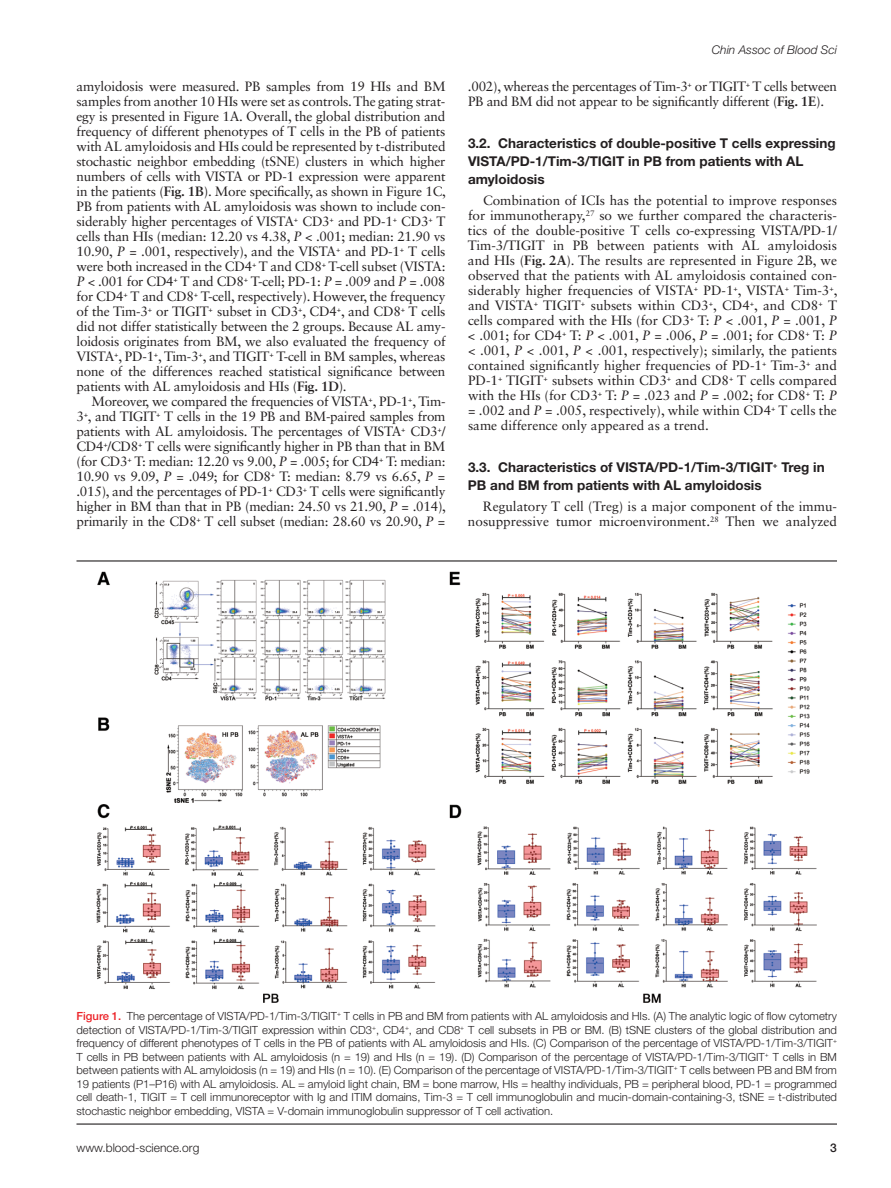
<style>
.page{position:relative;width:891px;height:1188px;background:#fff}
.page>*{position:absolute;margin:0;border:0;box-sizing:border-box;transform-origin:0 0}
.t1{font:13.5px/15px "Sabon LT Std";letter-spacing:-.015em;color:#231f20;text-align:justify}
.t2{font:700 13.5px/18px "Helvetica Neue LT Std";color:#231f20}
.t3{font:300 12px "Helvetica Neue LT Std";color:#231f20}
.t4{font:italic 300 12px "Helvetica Neue LT Std";color:#231f20}
.t5{font:500 12px "Helvetica Neue LT Std";color:#231f20}
.t6{font:300 11.25px/13.5px "Helvetica Neue LT Std";color:#231f20;text-align:justify}
.s1{font-weight:700}
.s2{font-style:italic}
.s3{font-weight:500;color:#ec2127}
</style>
<div class="page">
<img style="left:97px;top:572px;width:720px;height:431px">
<hr style="left:76px;top:560px;width:761px;height:2px;background:#231f20">
<hr style="left:76px;top:1124px;width:761px;height:1px;background:#231f20">
<p class="t1" style="left:76px;top:79px;width:371px">amyloidosis were measured. PB samples from 19 HIs and BM samples from another 10 HIs were set as controls. The gating strat&shy;egy is presented in Figure 1A. Overall, the global distribution and frequency of different phenotypes of T cells in the PB of patients with AL amyloidosis and HIs could be represented by t-distributed stochastic neighbor embedding (tSNE) clusters in which higher numbers of cells with VISTA or PD-1 expression were apparent in the patients (<span class="s1">Fig. 1B</span>). More specifically, as shown in Figure 1C, PB from patients with AL amyloidosis was shown to include con&shy;siderably higher percentages of VISTA<sup>+</sup> CD3<sup>+</sup> and PD-1<sup>+</sup> CD3<sup>+</sup> T cells than HIs (median: 12.20 vs 4.38, <span class="s2">P</span> &lt; .001; median: 21.90 vs 10.90, <span class="s2">P</span> = .001, respectively), and the VISTA<sup>+</sup> and PD-1<sup>+</sup> T cells were both increased in the CD4<sup>+</sup> T and CD8<sup>+</sup> T-cell subset (VISTA:<br><span class="s2">P</span> &lt; .001 for CD4<sup>+</sup> T and CD8<sup>+</sup> T-cell; PD-1: <span class="s2">P</span> = .009 and <span class="s2">P</span> = .008 for CD4<sup>+</sup> T and CD8<sup>+</sup> T-cell, respectively). However, the frequency of the Tim-3<sup>+</sup> or TIGIT<sup>+</sup> subset in CD3<sup>+</sup>, CD4<sup>+</sup>, and CD8<sup>+</sup> T cells did not differ statistically between the 2 groups. Because AL amy&shy;loidosis originates from BM, we also evaluated the frequency of VISTA<sup>+</sup>, PD-1<sup>+</sup>, Tim-3<sup>+</sup>, and TIGIT<sup>+</sup> T-cell in BM samples, whereas none of the differences reached statistical significance between patients with AL amyloidosis and HIs (<span class="s1">Fig. 1D</span>).</p>
<p class="t1" style="left:76px;top:394px;width:371px;text-indent:15px">Moreover, we compared the frequencies of VISTA<sup>+</sup>, PD-1<sup>+</sup>, Tim-3<sup>+</sup>, and TIGIT<sup>+</sup> T cells in the 19 PB and BM-paired samples from patients with AL amyloidosis. The percentages of VISTA<sup>+</sup> CD3<sup>+</sup>/ CD4<sup>+</sup>/CD8<sup>+</sup> T cells were significantly higher in PB than that in BM (for CD3<sup>+</sup> T: median: 12.20 vs 9.00, <span class="s2">P</span> = .005; for CD4<sup>+</sup> T: median:<br>10.90 vs 9.09, <span class="s2">P</span> = .049; for CD8<sup>+</sup> T: median: 8.79 vs 6.65, <span class="s2">P</span> = .015), and the percentages of PD-1<sup>+</sup> CD3<sup>+</sup> T cells were significantly higher in BM than that in PB (median: 24.50 vs 21.90, <span class="s2">P</span> = .014), primarily in the CD8<sup>+</sup> T cell subset (median: 28.60 vs 20.90, <span class="s2">P</span> =</p>
<p class="t4" style="left:712px;top:42px;width:127px">Chin Assoc of Blood Sci</p>
<p class="t1" style="left:468px;top:79px;width:371px">.002), whereas the percentages of Tim-3<sup>+</sup> or TIGIT<sup>+</sup> T cells between<br>PB and BM did not appear to be significantly different (<span class="s1">Fig. 1E</span>).</p>
<p class="t2" style="left:468px;top:134px;width:369px">3.2. Characteristics of double-positive T cells expressing<br>VISTA/PD-1/Tim-3/TIGIT in PB from patients with AL amyloidosis</p>
<p class="t1" style="left:468px;top:193px;width:371px;text-indent:15px">Combination of ICIs has the potential to improve responses for immunotherapy,<sup>27</sup> so we further compared the characteris&shy;tics of the double-positive T cells co-expressing VISTA/PD-1/ Tim-3/TIGIT in PB between patients with AL amyloidosis and HIs (<span class="s1">Fig. 2A</span>). The results are represented in Figure 2B, we observed that the patients with AL amyloidosis contained con&shy;siderably higher frequencies of VISTA<sup>+</sup> PD-1<sup>+</sup>, VISTA<sup>+</sup> Tim-3<sup>+</sup>, and VISTA<sup>+</sup> TIGIT<sup>+</sup> subsets within CD3<sup>+</sup>, CD4<sup>+</sup>, and CD8<sup>+</sup> T cells compared with the HIs (for CD3<sup>+</sup> T: <span class="s2">P</span> &lt; .001, <span class="s2">P</span> = .001, <span class="s2">P </span>&lt; .001; for CD4<sup>+</sup> T: <span class="s2">P</span> &lt; .001, <span class="s2">P</span> = .006, <span class="s2">P</span> = .001; for CD8<sup>+</sup> T: <span class="s2">P </span>&lt; .001, <span class="s2">P</span> &lt; .001, <span class="s2">P</span> &lt; .001, respectively); similarly, the patients contained significantly higher frequencies of PD-1<sup>+</sup> Tim-3<sup>+</sup> and PD-1<sup>+</sup> TIGIT<sup>+</sup> subsets within CD3<sup>+</sup> and CD8<sup>+</sup> T cells compared with the HIs (for CD3<sup>+</sup> T: <span class="s2">P</span> = .023 and <span class="s2">P</span> = .002; for CD8<sup>+</sup> T: <span class="s2">P </span>= .002 and <span class="s2">P</span> = .005, respectively), while within CD4<sup>+</sup> T cells the same difference only appeared as a trend.</p>
<p class="t2" style="left:468px;top:458px;width:358px">3.3. Characteristics of VISTA/PD-1/Tim-3/TIGIT<sup>+</sup> Treg in<br>PB and BM from patients with AL amyloidosis</p>
<p class="t1" style="left:468px;top:499px;width:371px;text-align:right">Regulatory T cell (Treg) is a major component of the immu&shy;nosuppressive tumor microenvironment.<sup>28</sup> Then we analyzed</p>
<p class="t6" style="left:76px;top:1009px;width:762px"><span class="s3">Figure 1.</span> The percentage of VISTA/PD-1/Tim-3/TIGIT<sup>+</sup> T cells in PB and BM from patients with AL amyloidosis and HIs. (A) The analytic logic of flow cytometry detection of VISTA/PD-1/Tim-3/TIGIT expression within CD3<sup>+</sup>, CD4<sup>+</sup>, and CD8<sup>+</sup> T cell subsets in PB or BM. (B) tSNE clusters of the global distribution and frequency of different phenotypes of T cells in the PB of patients with AL amyloidosis and HIs. (C) Comparison of the percentage of VISTA/PD-1/Tim-3/TIGIT<sup>+ </sup>T cells in PB between patients with AL amyloidosis (n = 19) and HIs (n = 19). (D) Comparison of the percentage of VISTA/PD-1/Tim-3/TIGIT<sup>+</sup> T cells in BM between patients with AL amyloidosis (n = 19) and HIs (n = 10). (E) Comparison of the percentage of VISTA/PD-1/Tim-3/TIGIT<sup>+</sup> T cells between PB and BM from 19 patients (P1–P16) with AL amyloidosis. AL = amyloid light chain, BM = bone marrow, HIs = healthy individuals, PB = peripheral blood, PD-1 = programmed cell death-1, TIGIT = T cell immunoreceptor with Ig and ITIM domains, Tim-3 = T cell immunoglobulin and mucin-domain-containing-3, tSNE = t-distributed stochastic neighbor embedding, VISTA = V-domain immunoglobulin suppressor of T cell activation.</p>
<p class="t3" style="left:76px;top:1140px;width:124px">www.blood-science.org</p>
<p class="t5" style="left:830px;top:1140px;width:8px">3</p>
</div>
